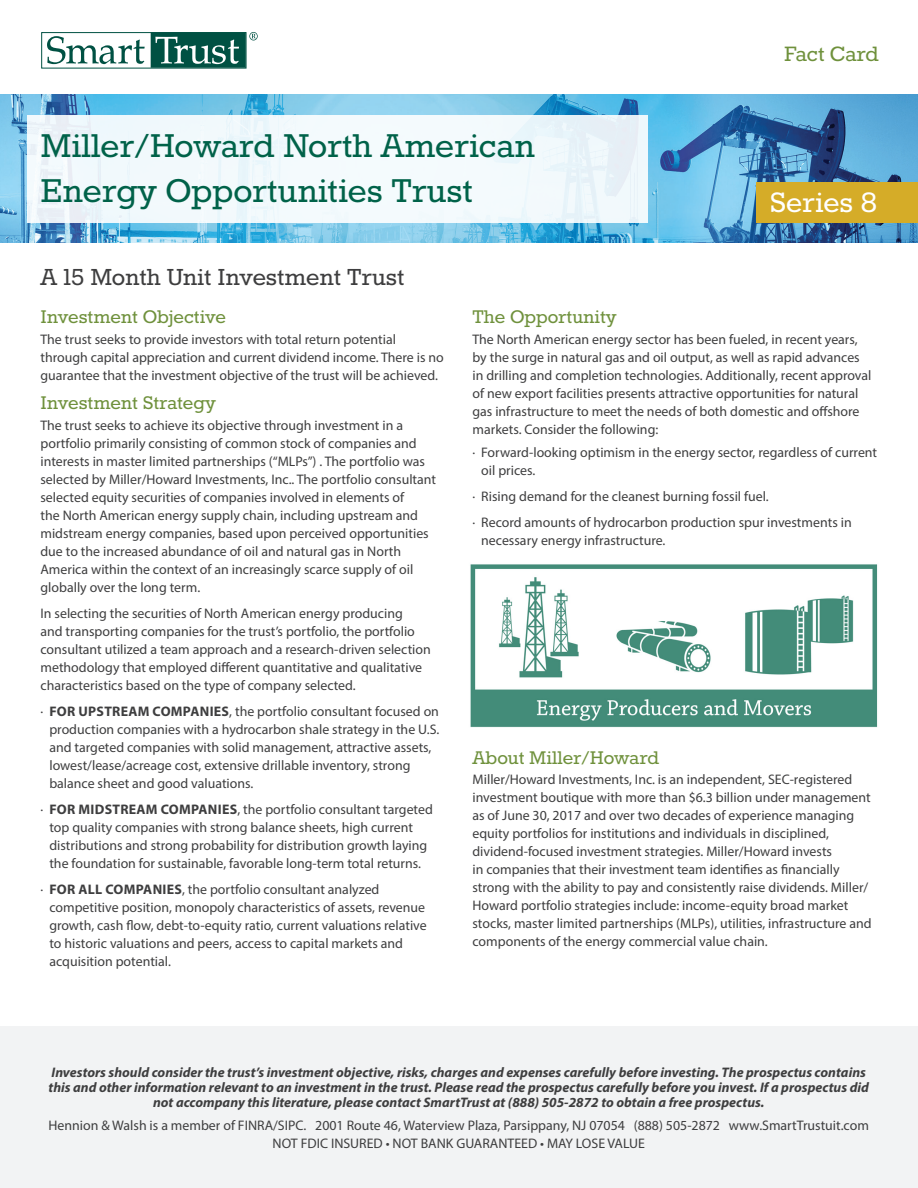
<style>
.page{position:relative;width:918px;height:1188px;background:#fff}
.page>*{position:absolute;margin:0;border:0;box-sizing:border-box;transform-origin:0 0}
.t1{font:40.5px/45px "Rokkitt";color:#006249}
.t2{font:34.5px "Rokkitt";color:#fff}
.t3{font:28.5px "Rokkitt";color:#3e3e3f}
.t4{font:25.5px "Rokkitt";color:#6f913c}
.t5{font:22.5px "Rokkitt";color:#6f913c}
.body_text{font:13.8px/18px "Myriad Pro";color:#3e3e3f}
.footer_text_-_side1{font:italic 700 13.8px/15px "Myriad Pro";color:#3e3e3f;text-align:center}
.footer_text_-_side1-2{font:13.8px "Myriad Pro";color:#3e3e3f}
.s1{font-weight:700}
</style>
<div class="page">
<div style="left:0;top:1026px;width:918px;height:162px;background:#f2f3f4"></div>
<img style="left:0;top:94px;width:918px;height:149px">
<div style="left:41px;top:32px;width:205px;height:37px;border:1px solid #005143"></div>
<svg style="left:47px;top:36px;width:98px;height:28px"></svg>
<svg style="left:151px;top:32px;width:107px;height:36px"></svg>
<div style="left:27px;top:115px;width:621px;height:108px;background:#f2f9fc"></div>
<div style="left:756px;top:182px;width:162px;height:41px;background:#d5ac28"></div>
<img style="left:470px;top:564px;width:408px;height:164px">
<p class="t1" style="left:40px;top:125px;width:496px">Miller/Howard North American<br>Energy Opportunities Trust</p>
<p class="t4" style="left:784px;top:42px;width:96px">Fact Card</p>
<p class="t2" style="left:770px;top:186px;width:109px">Series 8</p>
<p class="t3" style="left:40px;top:264px;width:366px">A 15 Month Unit Investment Trust</p>
<p class="t5" style="left:40px;top:306px;width:187px">Investment Objective</p>
<p class="body_text" style="left:40px;top:330px;width:405px">The trust seeks to provide investors with total return potential through capital appreciation and current dividend income. There is no guarantee that the investment objective of the trust will be achieved.</p>
<p class="t5" style="left:40px;top:392px;width:177px">Investment Strategy</p>
<p class="body_text" style="left:40px;top:416px;width:397px">The trust seeks to achieve its objective through investment in a portfolio primarily consisting of common stock of companies and interests in master limited partnerships (“MLPs”) . The portfolio was selected by Miller/Howard Investments, Inc.. The portfolio consultant selected equity securities of companies involved in elements of<br>the North American energy supply chain, including upstream and midstream energy companies, based upon perceived opportunities due to the increased abundance of oil and natural gas in North America within the context of an increasingly scarce supply of oil globally over the long term.</p>
<p class="body_text" style="left:40px;top:604px;width:392px">In selecting the securities of North American energy producing<br>and transporting companies for the trust’s portfolio, the portfolio consultant utilized a team approach and a research-driven selection methodology that employed different quantitative and qualitative characteristics based on the type of company selected.</p>
<p class="body_text" style="left:49px;top:702px;width:392px;text-indent:-9px">· <span class="s1">FOR UPSTREAM COMPANIES</span>, the portfolio consultant focused on production companies with a hydrocarbon shale strategy in the U.S. and targeted companies with solid management, attractive assets, lowest/lease/acreage cost, extensive drillable inventory, strong balance sheet and good valuations.</p>
<p class="body_text" style="left:49px;top:800px;width:385px;text-indent:-9px">· <span class="s1">FOR MIDSTREAM COMPANIES</span>, the portfolio consultant targeted top quality companies with strong balance sheets, high current distributions and strong probability for distribution growth laying the foundation for sustainable, favorable long-term total returns.</p>
<p class="body_text" style="left:49px;top:880px;width:379px;text-indent:-9px">· <span class="s1">FOR ALL COMPANIES</span>, the portfolio consultant analyzed competitive position, monopoly characteristics of assets, revenue growth, cash flow, debt-to-equity ratio, current valuations relative to historic valuations and peers, access to capital markets and acquisition potential.</p>
<p class="t5" style="left:472px;top:306px;width:146px">The Opportunity</p>
<p class="body_text" style="left:472px;top:330px;width:401px">The North American energy sector has been fueled, in recent years, by the surge in natural gas and oil output, as well as rapid advances in drilling and completion technologies. Additionally, recent approval of new export facilities presents attractive opportunities for natural gas infrastructure to meet the needs of both domestic and offshore markets. Consider the following:</p>
<p class="body_text" style="left:481px;top:443px;width:397px;text-indent:-9px">· Forward-looking optimism in the energy sector, regardless of current oil prices.</p>
<p class="body_text" style="left:472px;top:488px;width:298px">· Rising demand for the cleanest burning fossil fuel.</p>
<p class="body_text" style="left:481px;top:514px;width:372px;text-indent:-9px">· Record amounts of hydrocarbon production spur investments in necessary energy infrastructure.</p>
<p class="t5" style="left:472px;top:747px;width:188px">About Miller/Howard</p>
<p class="body_text" style="left:472px;top:770px;width:401px">Miller/Howard Investments, Inc. is an independent, SEC-registered investment boutique with more than $6.3 billion under management as of June 30, 2017 and over two decades of experience managing equity portfolios for institutions and individuals in disciplined, dividend-focused investment strategies. Miller/Howard invests<br>in companies that their investment team identifies as financially strong with the ability to pay and consistently raise dividends. Miller/ Howard portfolio strategies include: income-equity broad market stocks, master limited partnerships (MLPs), utilities, infrastructure and components of the energy commercial value chain.</p>
<p class="footer_text_-_side1" style="left:49px;top:1064px;width:822px">Investors should consider the trust’s investment objective, risks, charges and expenses carefully before investing. The prospectus contains this and other information relevant to an investment in the trust. Please read the prospectus carefully before you invest. If a prospectus did not accompany this literature, please contact SmartTrust at (888) 505-2872 to obtain a free prospectus.</p>
<p class="footer_text_-_side1-2" style="left:49px;top:1117px;width:822px">Hennion &amp; Walsh is a member of FINRA/SIPC. 2001 Route 46, Waterview Plaza, Parsippany, NJ 07054 (888) 505-2872 www.SmartTrustuit.com</p>
<p class="footer_text_-_side1-2" style="left:273px;top:1134px;width:374px">NOT FDIC INSURED • NOT BANK GUARANTEED • MAY LOSE VALUE</p>
</div>
